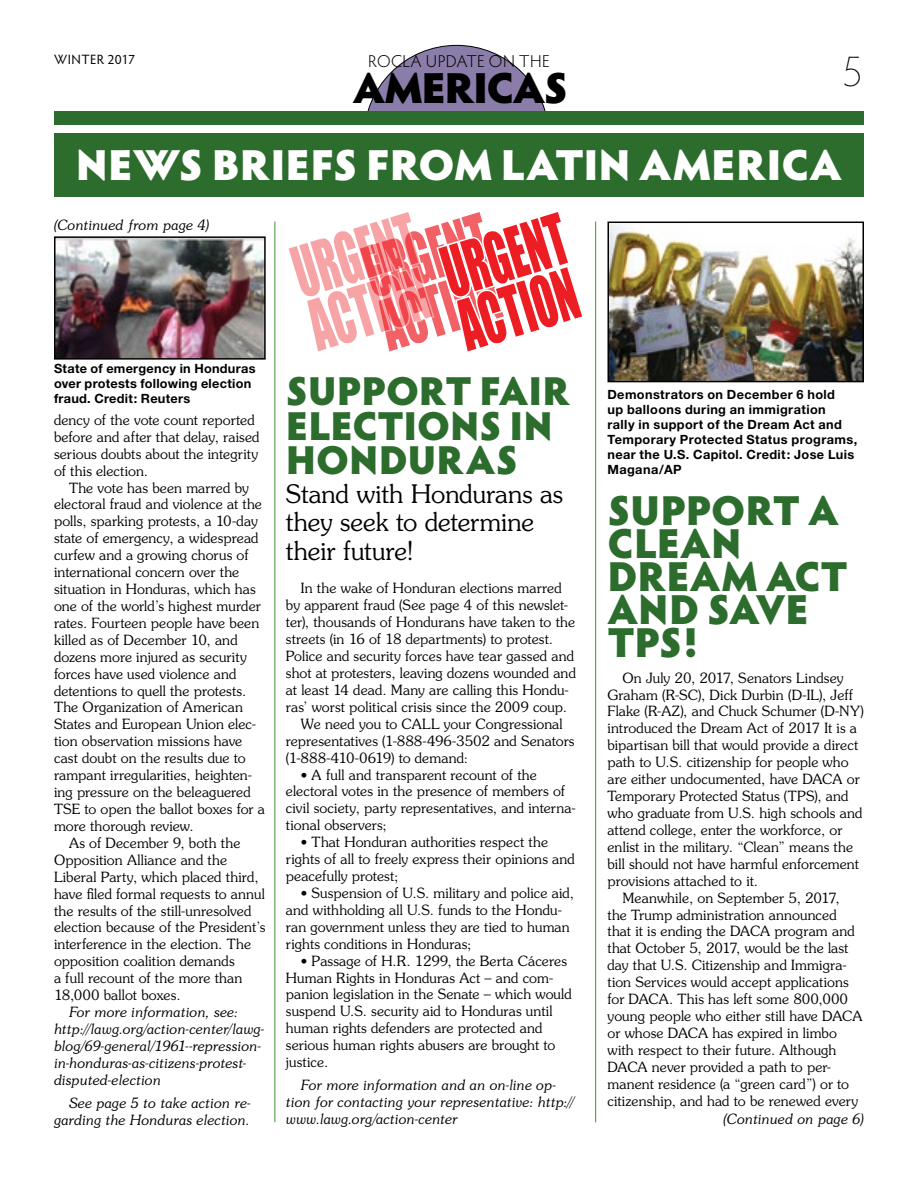
<style>
.page{position:relative;width:918px;height:1188px;background:#fff}
.page>*{position:absolute;margin:0;border:0;box-sizing:border-box;transform-origin:0 0}
.t1{font:65.1px/55.5px "Impact";color:#ed1d24;scale:.65 1}
.t2{font:900 43.5px "Hypatia Sans Pro";color:#fff}
.t3{font:900 43.5px "Hypatia Sans Pro";letter-spacing:-.035em;color:#000}
.t4{font:200 43.5px "Hypatia Sans Pro";color:#000}
.t5{font:900 42px/33px "Hypatia Sans Pro";letter-spacing:-.005em;color:#2c6c2d}
.t6{font:900 40.5px/34.5px "Hypatia Sans Pro";color:#2c6c2d}
.t7{font:300 25.5px/28.5px "Souvenir";letter-spacing:-.005em;color:#000}
.t8{font:300 17.25px "Hypatia Sans Pro";letter-spacing:.025em;color:#000}
.t9{font:300 14.1px/17px "Souvenir";letter-spacing:.005em;color:#000}
.t10{font:italic 300 14.1px/17px "Souvenir";letter-spacing:-.005em;color:#000}
.t11{font:13.5px "Hypatia Sans Pro";letter-spacing:.03em;color:#000}
.t12{font:700 12.75px/15px "Helvetica Neue";letter-spacing:.03em;color:#000}
</style>
<div class="page">
<div style="left:364px;top:45px;width:185px;height:185px;background:#8b7da9;border-radius:50%"></div>
<div style="left:337px;top:118px;width:239px;height:129px;background:#fff"></div>
<div style="left:54px;top:112px;width:810px;height:13px;background:#2c6c2d"></div>
<img style="left:611px;top:225px;width:250px;height:154px">
<div style="left:608px;top:222px;width:256px;height:160px;border:2px solid #000"></div>
<img style="left:57px;top:239px;width:206px;height:118px">
<div style="left:54px;top:236px;width:212px;height:124px;border:2px solid #000"></div>
<div style="left:54px;top:134px;width:810px;height:63px;background:#2c6c2d"></div>
<hr style="left:595px;top:222px;width:1px;height:900px;background:#509e47">
<hr style="left:274px;top:222px;width:1px;height:900px;background:#509e47">
<p class="t11" style="left:54px;top:50px;width:82px">WINTER 2017</p>
<p class="t8" style="left:368px;top:50px;width:183px">ROCLA UPDATE ON THE</p>
<h2 class="t4" style="left:842px;top:43px;width:23px">5</h2>
<h2 class="t3" style="left:353px;top:55px;width:217px">AMERICAS</h2>
<h2 class="t2" style="left:76px;top:133px;width:768px">NEWS BRIEFS FROM LATIN AMERICA</h2>
<p class="t10" style="left:54px;top:216px;width:156px">(Continued from page 4)</p>
<h1 class="t1" style="left:286px;top:247px;width:197px;rotate:-17deg">URGENT<br>ACTION</h1>
<h1 class="t1" style="left:358px;top:247px;width:197px;rotate:-17deg">URGENT<br>ACTION</h1>
<h1 class="t1" style="left:436px;top:247px;width:197px;rotate:-17deg">URGENT<br>ACTION</h1>
<p class="t12" style="left:54px;top:360px;width:203px">State of emergency in Honduras over protests following election fraud. Credit: Reuters</p>
<p class="t9" style="left:54px;top:411px;width:207px">dency of the vote count reported before and after that delay, raised serious doubts about the integrity of this election.</p>
<p class="t9" style="left:69px;top:479px;width:181px">The vote has been marred by</p>
<p class="t9" style="left:54px;top:496px;width:209px">electoral fraud and violence at the</p>
<p class="t9" style="left:54px;top:512px;width:205px">polls, sparking protests, a 10-day</p>
<p class="t9" style="left:54px;top:529px;width:206px">state of emergency, a widespread</p>
<p class="t9" style="left:54px;top:546px;width:196px">curfew and a growing chorus of</p>
<p class="t9" style="left:54px;top:563px;width:187px">international concern over the</p>
<p class="t9" style="left:54px;top:580px;width:203px">situation in Honduras, which has</p>
<p class="t9" style="left:54px;top:597px;width:208px">one of the world’s highest murder</p>
<p class="t9" style="left:54px;top:614px;width:207px">rates. Fourteen people have been</p>
<p class="t9" style="left:54px;top:631px;width:185px">killed as of December 10, and</p>
<p class="t9" style="left:54px;top:648px;width:194px">dozens more injured as security</p>
<p class="t9" style="left:54px;top:665px;width:184px">forces have used violence and</p>
<p class="t9" style="left:54px;top:682px;width:194px">detentions to quell the protests.</p>
<p class="t9" style="left:54px;top:699px;width:191px">The Organization of American</p>
<p class="t9" style="left:54px;top:716px;width:204px">States and European Union elec-</p>
<p class="t9" style="left:54px;top:732px;width:190px">tion observation missions have</p>
<p class="t9" style="left:54px;top:749px;width:193px">cast doubt on the results due to</p>
<p class="t9" style="left:54px;top:766px;width:200px">rampant irregularities, heighten-</p>
<p class="t9" style="left:54px;top:783px;width:198px">ing pressure on the beleaguered</p>
<p class="t9" style="left:54px;top:800px;width:212px">TSE to open the ballot boxes for a</p>
<p class="t9" style="left:54px;top:817px;width:141px">more thorough review.</p>
<p class="t9" style="left:69px;top:834px;width:173px">As of December 9, both the</p>
<p class="t9" style="left:54px;top:851px;width:175px">Opposition Alliance and the</p>
<p class="t9" style="left:54px;top:868px;width:206px">Liberal Party, which placed third,</p>
<p class="t9" style="left:54px;top:885px;width:212px">have filed formal requests to annul</p>
<p class="t9" style="left:54px;top:902px;width:199px">the results of the still-unresolved</p>
<p class="t9" style="left:54px;top:919px;width:213px">election because of the President’s</p>
<p class="t9" style="left:54px;top:935px;width:199px">interference in the election. The</p>
<p class="t9" style="left:54px;top:952px;width:182px">opposition coalition demands</p>
<p class="t9" style="left:54px;top:969px;width:190px">a full recount of the more than</p>
<p class="t9" style="left:54px;top:986px;width:128px">18,000 ballot boxes.</p>
<p class="t10" style="left:54px;top:1003px;width:212px;text-indent:15px">For more information, see: http://lawg.org/action-center/lawg&shy;blog/69-general/1961--repression&shy;in-honduras-as-citizens-protest&shy;disputed-election</p>
<p class="t10" style="left:54px;top:1094px;width:198px;text-align:right">See page 5 to take action re&shy;garding the Honduras election.</p>
<h3 class="t6" style="left:286px;top:372px;width:286px">SUPPORT FAIR<br>ELECTIONS IN<br>HONDURAS</h3>
<h3 class="t7" style="left:286px;top:479px;width:279px">Stand with Hondurans as they seek to determine their future!</h3>
<p class="t9" style="left:301px;top:580px;width:262px">In the wake of Honduran elections marred</p>
<p class="t9" style="left:286px;top:596px;width:284px">by apparent fraud (See page 4 of this newslet-</p>
<p class="t9" style="left:286px;top:613px;width:291px">ter), thousands of Hondurans have taken to the</p>
<p class="t9" style="left:286px;top:630px;width:269px">streets (in 16 of 18 departments) to protest.</p>
<p class="t9" style="left:286px;top:647px;width:290px">Police and security forces have tear gassed and</p>
<p class="t9" style="left:286px;top:664px;width:292px">shot at protesters, leaving dozens wounded and</p>
<p class="t9" style="left:286px;top:681px;width:284px">at least 14 dead. Many are calling this Hondu-</p>
<p class="t9" style="left:286px;top:698px;width:283px">ras’ worst political crisis since the 2009 coup.</p>
<p class="t9" style="left:301px;top:715px;width:263px">We need you to CALL your Congressional</p>
<p class="t9" style="left:286px;top:732px;width:290px">representatives (1-888-496-3502 and Senators</p>
<p class="t9" style="left:286px;top:749px;width:184px">(1-888-410-0619) to demand:</p>
<p class="t9" style="left:286px;top:766px;width:291px;text-indent:15px">• A full and transparent recount of the electoral votes in the presence of members of civil society, party representatives, and interna&shy;tional observers;</p>
<p class="t9" style="left:286px;top:833px;width:290px;text-indent:15px">• That Honduran authorities respect the rights of all to freely express their opinions and peacefully protest;</p>
<p class="t9" style="left:286px;top:884px;width:290px;text-indent:15px">• Suspension of U.S. military and police aid, and withholding all U.S. funds to the Hondu&shy;ran government unless they are tied to human rights conditions in Honduras;</p>
<p class="t9" style="left:286px;top:952px;width:287px;text-indent:15px">• Passage of H.R. 1299, the Berta Cáceres Human Rights in Honduras Act – and com&shy;panion legislation in the Senate – which would suspend U.S. security aid to Honduras until human rights defenders are protected and serious human rights abusers are brought to justice.</p>
<p class="t10" style="left:286px;top:1076px;width:290px;text-indent:15px">For more information and an on-line op&shy;tion for contacting your representative: http:// www.lawg.org/action-center</p>
<p class="t12" style="left:608px;top:387px;width:251px">Demonstrators on December 6 hold<br>up balloons during an immigration<br>rally in support of the Dream Act and<br>Temporary Protected Status programs, near the U.S. Capitol. Credit: Jose Luis<br>Magana/AP</p>
<h3 class="t5" style="left:608px;top:491px;width:242px">SUPPORT A<br>CLEAN<br>DREAM ACT<br>AND SAVE<br>TPS!</h3>
<p class="t9" style="left:622px;top:669px;width:223px">On July 20, 2017, Senators Lindsey</p>
<p class="t9" style="left:607px;top:686px;width:247px">Graham (R-SC), Dick Durbin (D-IL), Jeff</p>
<p class="t9" style="left:607px;top:703px;width:258px">Flake (R-AZ), and Chuck Schumer (D-NY)</p>
<p class="t9" style="left:607px;top:720px;width:251px">introduced the Dream Act of 2017 It is a</p>
<p class="t9" style="left:607px;top:736px;width:252px">bipartisan bill that would provide a direct</p>
<p class="t9" style="left:607px;top:753px;width:243px">path to U.S. citizenship for people who</p>
<p class="t9" style="left:607px;top:770px;width:254px">are either undocumented, have DACA or</p>
<p class="t9" style="left:607px;top:787px;width:243px">Temporary Protected Status (TPS), and</p>
<p class="t9" style="left:607px;top:804px;width:256px">who graduate from U.S. high schools and</p>
<p class="t9" style="left:607px;top:821px;width:237px">attend college, enter the workforce, or</p>
<p class="t9" style="left:607px;top:838px;width:247px">enlist in the military. “Clean” means the</p>
<p class="t9" style="left:607px;top:855px;width:253px">bill should not have harmful enforcement</p>
<p class="t9" style="left:607px;top:872px;width:152px">provisions attached to it.</p>
<p class="t9" style="left:622px;top:889px;width:219px">Meanwhile, on September 5, 2017,</p>
<p class="t9" style="left:607px;top:906px;width:231px">the Trump administration announced</p>
<p class="t9" style="left:607px;top:923px;width:249px">that it is ending the DACA program and</p>
<p class="t9" style="left:607px;top:939px;width:242px">that October 5, 2017, would be the last</p>
<p class="t9" style="left:607px;top:956px;width:241px">day that U.S. Citizenship and Immigra-</p>
<p class="t9" style="left:608px;top:973px;width:243px">tion Services would accept applications</p>
<p class="t9" style="left:608px;top:990px;width:242px">for DACA. This has left some 800,000</p>
<p class="t9" style="left:608px;top:1007px;width:257px">young people who either still have DACA</p>
<p class="t9" style="left:608px;top:1024px;width:231px">or whose DACA has expired in limbo</p>
<p class="t9" style="left:608px;top:1041px;width:230px">with respect to their future. Although</p>
<p class="t9" style="left:608px;top:1058px;width:225px">DACA never provided a path to per-</p>
<p class="t9" style="left:608px;top:1075px;width:243px">manent residence (a “green card”) or to</p>
<p class="t9" style="left:608px;top:1092px;width:252px">citizenship, and had to be renewed every</p>
<p class="t10" style="left:724px;top:1110px;width:142px">(Continued on page 6)</p>
</div>
